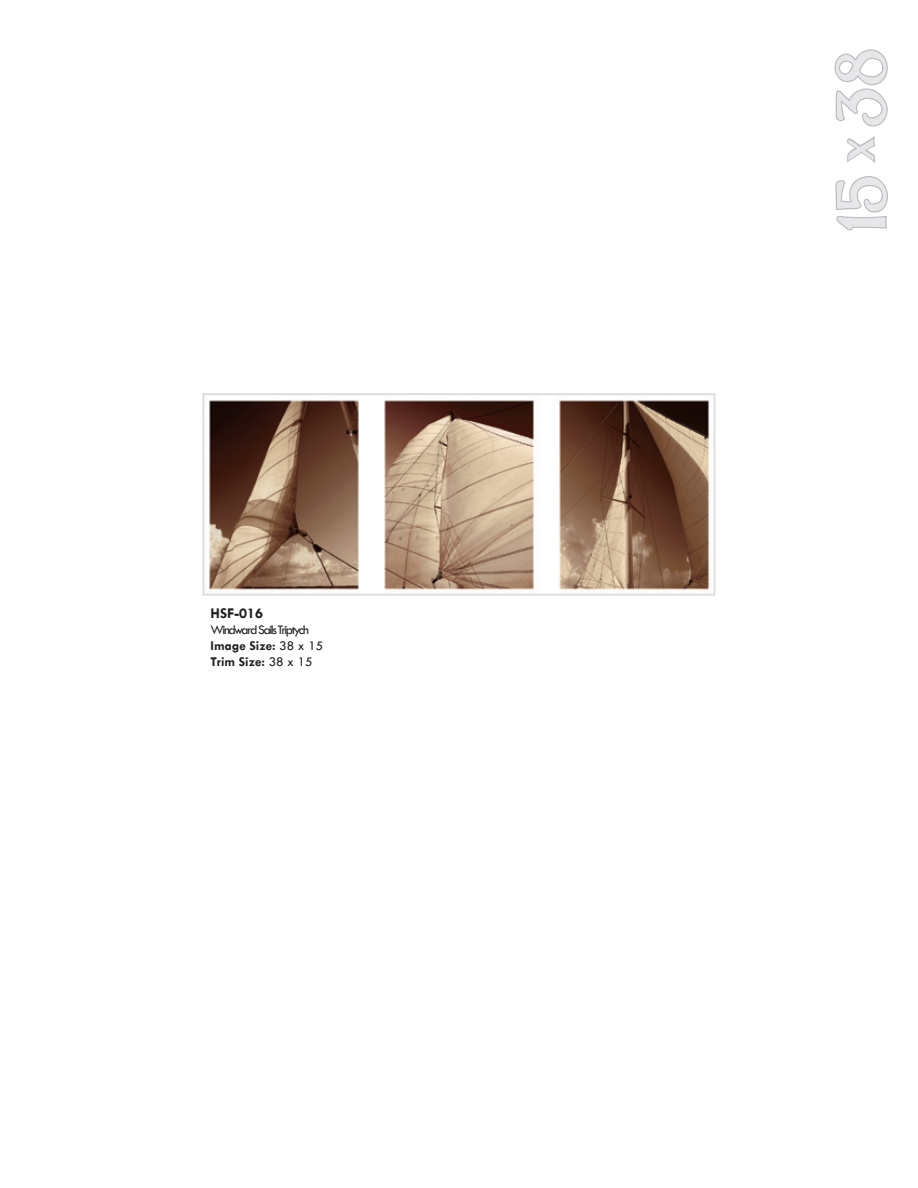
<style>
.page{position:relative;width:918px;height:1188px;background:#fff}
.page>*{position:absolute;margin:0;border:0;box-sizing:border-box;transform-origin:0 0}
.t1{font:57.6px "Bolton Sans";color:#e6e7e9}
.t2{font:43.2px "Bolton Sans";color:#e6e7e9}
.t3{font:700 15px "Tw Cen";color:#231f20}
.t4{font:700 13.5px "Tw Cen";color:#231f20}
.t5{font:13.5px "Tw Cen";letter-spacing:-.11em;color:#231f20}
.s1{font-weight:400}
</style>
<div class="page">
<svg style="left:835px;top:176px;width:53px;height:55px"></svg>
<svg style="left:834px;top:49px;width:54px;height:114px"></svg>
<img style="left:209px;top:400px;width:502px;height:190px">
<div style="left:202px;top:393px;width:513px;height:203px;border:2px solid #dcdddf"></div>
<p class="t3" style="left:211px;top:604px;width:54px">HSF-016</p>
<p class="t5" style="left:211px;top:621px;width:100px">Windward Sails Triptych</p>
<p class="t4" style="left:211px;top:638px;width:114px">Image Size: <span class="s1">38 x 15</span></p>
<p class="t4" style="left:211px;top:654px;width:104px">Trim Size: <span class="s1">38 x 15</span></p>
<p class="t1" style="left:833px;top:232px;width:186px;rotate:-90deg">15 38</p>
<p class="t2" style="left:834px;top:163px;width:28px;rotate:-90deg">x</p>
</div>
